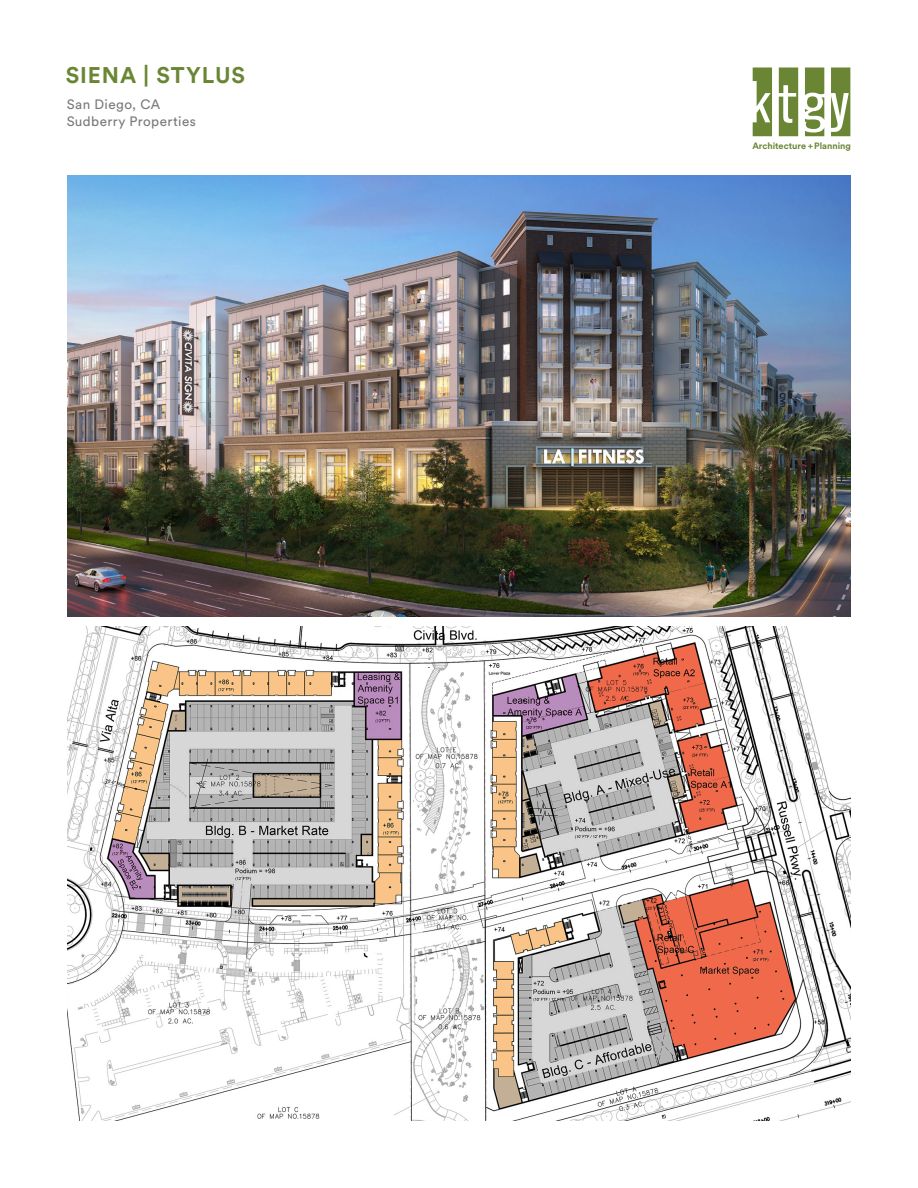
<style>
.page{position:relative;width:918px;height:1188px;background:#fff}
.page>*{position:absolute;margin:0;border:0;box-sizing:border-box;transform-origin:0 0}
.BROCHURE_-_Project_T{font:700 22.5px "Circular Std";letter-spacing:.04em;color:#6a8634}
.BROCHURE_-_Location{font:13.5px "Circular Std";letter-spacing:.03em;color:#7a7a7a}
.t1{font:700 9.15px "Circular Std";color:#6a8634}
</style>
<div class="page">
<svg style="left:753px;top:68px;width:19px;height:68px"></svg>
<svg style="left:779px;top:68px;width:19px;height:68px"></svg>
<svg style="left:831px;top:68px;width:19px;height:68px"></svg>
<svg style="left:805px;top:68px;width:19px;height:68px"></svg>
<img style="left:68px;top:626px;width:782px;height:494px">
<img style="left:68px;top:176px;width:782px;height:440px">
<p class="BROCHURE_-_Project_T" style="left:66px;top:61px;width:181px">SIENA | STYLUS</p>
<p class="BROCHURE_-_Location" style="left:67px;top:96px;width:95px">San Diego, CA</p>
<p class="BROCHURE_-_Location" style="left:67px;top:113px;width:131px">Sudberry Properties</p>
<p class="t1" style="left:752px;top:139px;width:100px">Architecture + Planning</p>
</div>
